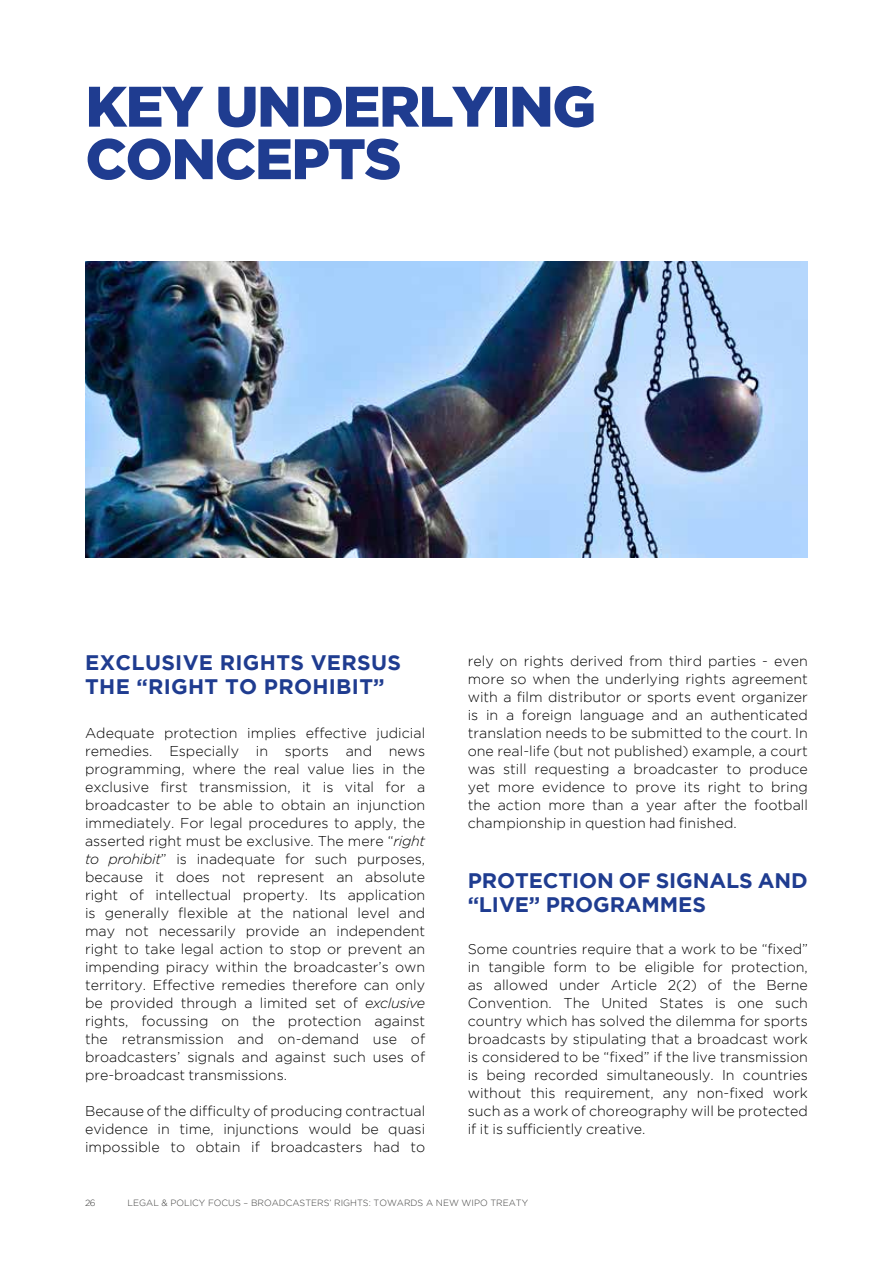
<style>
.page{position:relative;width:893px;height:1263px;background:#fff}
.page>*{position:absolute;margin:0;border:0;box-sizing:border-box;transform-origin:0 0}
.t1{font:900 57px/52.5px "Gotham";letter-spacing:-.025em;color:#1f3c90}
.t2{font:700 21px/24px "Gotham";letter-spacing:.015em;color:#1f3c90}
.t3{font:700 21px/24px "Gotham";letter-spacing:-.005em;color:#1f3c90}
.t4{font:300 14.25px/18px "Gotham";color:#000;text-align:justify}
.t5{font:300 9px "Gotham";color:#3c3c3b}
.s1{font-style:italic}
</style>
<div class="page">
<img style="left:85px;top:261px;width:723px;height:297px">
<h1 class="t1" style="left:85px;top:79px;width:512px">KEY UNDERLYING<br>CONCEPTS</h1>
<h2 class="t2" style="left:85px;top:650px;width:317px">EXCLUSIVE RIGHTS VERSUS<br>THE “RIGHT TO PROHIBIT”</h2>
<p class="t4" style="left:85px;top:724px;width:342px">Adequate protection implies effective judicial remedies. Especially in sports and news programming, where the real value lies in the exclusive first transmission, it is vital for a broadcaster to be able to obtain an injunction immediately. For legal procedures to apply, the asserted right must be exclusive. The mere “<span class="s1">right to prohibit</span>” is inadequate for such purposes, because it does not represent an absolute right of intellectual property. Its application is generally flexible at the national level and may not necessarily provide an independent right to take legal action to stop or prevent an impending piracy within the broadcaster’s own territory. Effective remedies therefore can only be provided through a limited set of <span class="s1">exclusive </span>rights, focussing on the protection against the retransmission and on-demand use of broadcasters’ signals and against such uses of pre-broadcast transmissions.</p>
<p class="t4" style="left:85px;top:1102px;width:342px">Because of the difficulty of producing contractual evidence in time, injunctions would be quasi impossible to obtain if broadcasters had to</p>
<p class="t4" style="left:468px;top:652px;width:342px">rely on rights derived from third parties - even more so when the underlying rights agreement with a film distributor or sports event organizer is in a foreign language and an authenticated translation needs to be submitted to the court. In one real-life (but not published) example, a court was still requesting a broadcaster to produce yet more evidence to prove its right to bring the action more than a year after the football championship in question had finished.</p>
<h2 class="t3" style="left:468px;top:868px;width:342px">PROTECTION OF SIGNALS AND “LIVE” PROGRAMMES</h2>
<p class="t4" style="left:468px;top:940px;width:342px">Some countries require that a work to be “fixed” in tangible form to be eligible for protection, as allowed under Article 2(2) of the Berne Convention. The United States is one such country which has solved the dilemma for sports broadcasts by stipulating that a broadcast work is considered to be “fixed” if the live transmission is being recorded simultaneously. In countries without this requirement, any non-fixed work such as a work of choreography will be protected if it is sufficiently creative.</p>
<p class="t5" style="left:85px;top:1198px;width:12px">26</p>
<p class="t5" style="left:128px;top:1198px;width:402px">LEGAL &amp; POLICY FOCUS – BROADCASTERS’ RIGHTS: TOWARDS A NEW WIPO TREATY</p>
</div>
